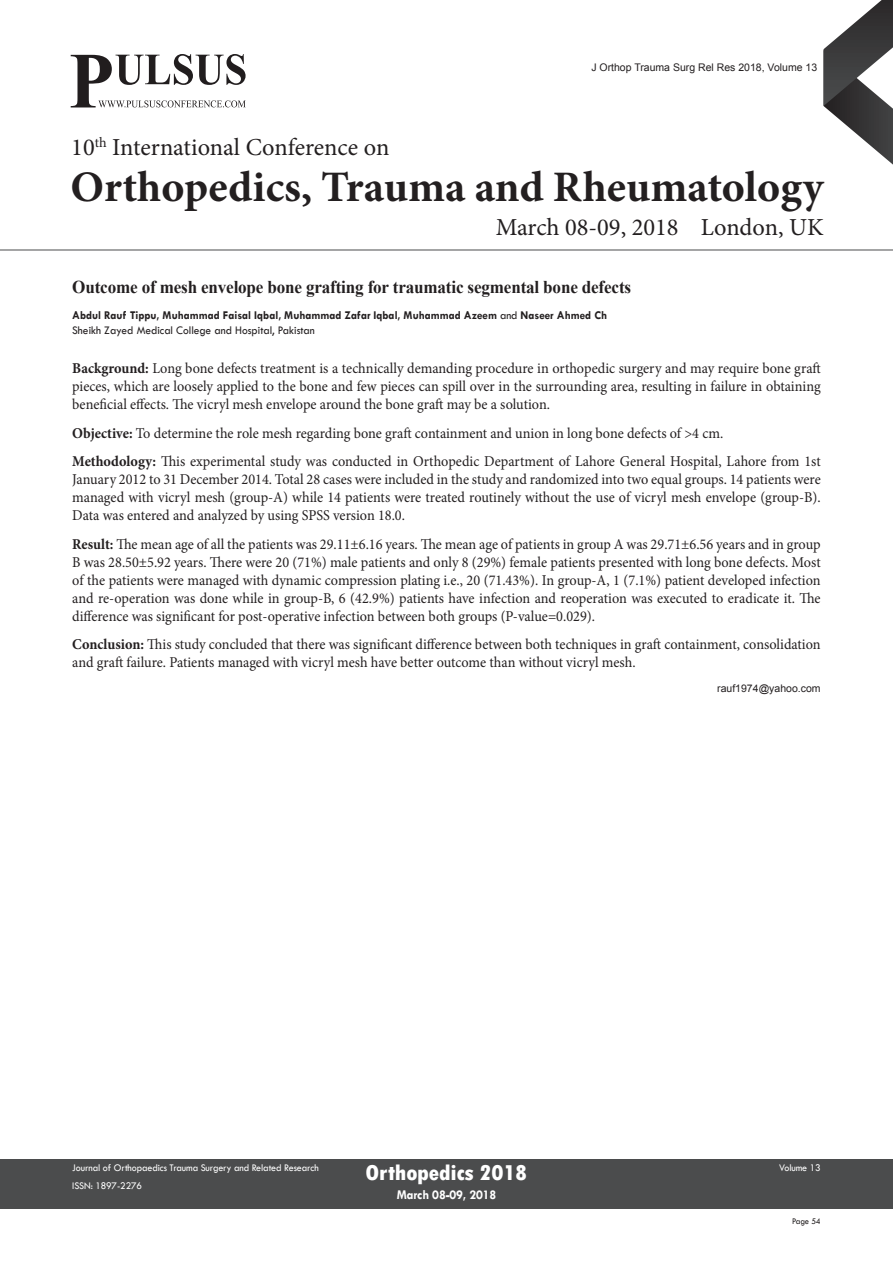
<style>
.page{position:relative;width:893px;height:1263px;background:#fff}
.page>*{position:absolute;margin:0;border:0;box-sizing:border-box;transform-origin:0 0}
.t1{font:700 43.5px "Minion Pro";color:#231f20}
.t2{font:24.45px "Minion Pro";color:#231f20}
.t3{font:800 condensed 22.5px "Tw Cen";letter-spacing:-.01em;color:#fff;scale:1.1 1}
.t4{font:700 18px "Times New Roman";letter-spacing:-.01em;color:#231f20;scale:.95 1}
.Abstract{font:15px/18px "Minion Pro";color:#231f20;text-align:justify;scale:.95 1}
.t5{font:700 13.5px "Tw Cen";letter-spacing:-.01em;color:#fff;scale:.95 1}
.Name{font:700 12px "Tw Cen";color:#231f20;scale:.95 1}
.Affiliation{font:12px "Tw Cen";color:#231f20;scale:.95 1}
.t6{font:10.5px "Tw Cen";letter-spacing:-.01em;color:#fff;scale:.95 1}
.Biography{font:10.5px "Arial";color:#231f20}
.t7{font:9px "Tw Cen";letter-spacing:-.02em;color:#231f20;scale:.95 1}
.s1{font-weight:400}
.s2{font-weight:700}
</style>
<div class="page">
<svg style="left:824px;top:0;width:69px;height:165px"></svg>
<div style="left:0;top:1159px;width:892px;height:49px;background:#4b4c4d"></div>
<hr style="left:0;top:250px;width:893px;height:1px;background:#4b4c4d">
<svg style="left:71px;top:54px;width:175px;height:53px"></svg>
<p class="Biography" style="left:591px;top:60px;width:227px">J Orthop Trauma Surg Rel Res 2018, Volume 13</p>
<h2 class="t2" style="left:71px;top:131px;width:320px">10<sup>th</sup> International Conference on</h2>
<h1 class="t1" style="left:70px;top:156px;width:755px">Orthopedics, Trauma and Rheumatology</h1>
<h2 class="t2" style="left:496px;top:211px;width:329px">March 08-09, 2018 London, UK</h2>
<p class="t4" style="left:72px;top:275px;width:590px">Outcome of mesh envelope bone grafting for traumatic segmental bone defects</p>
<p class="Name" style="left:72px;top:308px;width:564px">Abdul Rauf Tippu, Muhammad Faisal Iqbal, Muhammad Zafar Iqbal, Muhammad Azeem <span class="s1">and</span> Naseer Ahmed Ch</p>
<p class="Affiliation" style="left:72px;top:323px;width:257px">Sheikh Zayed Medical College and Hospital, Pakistan</p>
<p class="Abstract" style="left:72px;top:359px;width:789px"><span class="s2">Background:</span> Long bone defects treatment is a technically demanding procedure in orthopedic surgery and may require bone graft pieces, which are loosely applied to the bone and few pieces can spill over in the surrounding area, resulting in failure in obtaining beneficial effects. The vicryl mesh envelope around the bone graft may be a solution.</p>
<p class="Abstract" style="left:72px;top:424px;width:687px"><span class="s2">Objective:</span> To determine the role mesh regarding bone graft containment and union in long bone defects of &gt;4 cm.</p>
<p class="Abstract" style="left:72px;top:452px;width:789px"><span class="s2">Methodology:</span> This experimental study was conducted in Orthopedic Department of Lahore General Hospital, Lahore from 1st January 2012 to 31 December 2014. Total 28 cases were included in the study and randomized into two equal groups. 14 patients were managed with vicryl mesh (group-A) while 14 patients were treated routinely without the use of vicryl mesh envelope (group-B).<br>Data was entered and analyzed by using SPSS version 18.0.</p>
<p class="Abstract" style="left:72px;top:535px;width:789px"><span class="s2">Result:</span> The mean age of all the patients was 29.11±6.16 years. The mean age of patients in group A was 29.71±6.56 years and in group B was 28.50±5.92 years. There were 20 (71%) male patients and only 8 (29%) female patients presented with long bone defects. Most of the patients were managed with dynamic compression plating i.e., 20 (71.43%). In group-A, 1 (7.1%) patient developed infection and re-operation was done while in group-B, 6 (42.9%) patients have infection and reoperation was executed to eradicate it. The difference was significant for post-operative infection between both groups (P-value=0.029).</p>
<p class="Abstract" style="left:72px;top:636px;width:789px"><span class="s2">Conclusion:</span> This study concluded that there was significant difference between both techniques in graft containment, consolidation and graft failure. Patients managed with vicryl mesh have better outcome than without vicryl mesh.</p>
<p class="Biography" style="left:717px;top:681px;width:105px">rauf1974@yahoo.com</p>
<h3 class="t3" style="left:366px;top:1159px;width:149px">Orthopedics 2018</h3>
<p class="t5" style="left:397px;top:1186px;width:106px">March 08-09, 2018</p>
<p class="t6" style="left:72px;top:1162px;width:261px">Journal of Orthopaedics Trauma Surgery and Related Research</p>
<p class="t6" style="left:779px;top:1162px;width:45px">Volume 13</p>
<p class="t6" style="left:72px;top:1179px;width:75px">ISSN: 1897-2276</p>
<p class="t7" style="left:792px;top:1215px;width:32px">Page 54</p>
</div>
